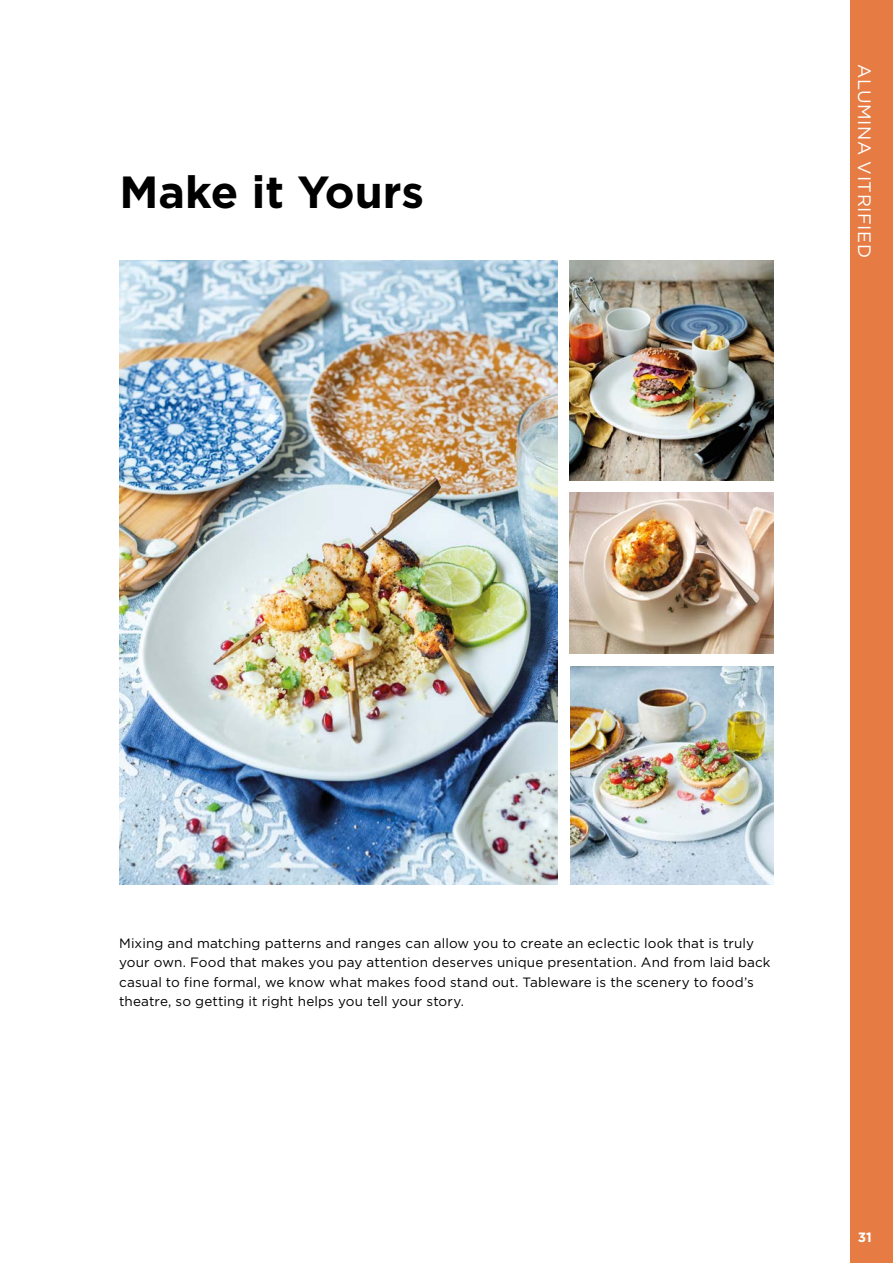
<style>
.page{position:relative;width:893px;height:1263px;background:#fff}
.page>*{position:absolute;margin:0;border:0;box-sizing:border-box;transform-origin:0 0}
.t1{font:700 45px "Gotham";color:#000}
.t2{font:18px "Gotham";letter-spacing:.03em;color:#fff}
.t3{font:13.5px/19.5px "Gotham";letter-spacing:.01em;color:#000}
.t4{font:700 13.5px "Gotham";color:#fff}
</style>
<div class="page">
<img style="left:570px;top:493px;width:203px;height:160px">
<img style="left:119px;top:261px;width:438px;height:623px">
<img style="left:570px;top:261px;width:203px;height:219px">
<img style="left:570px;top:666px;width:204px;height:218px">
<div style="left:850px;top:0;width:43px;height:1263px;background:#e77b44"></div>
<h1 class="t1" style="left:119px;top:166px;width:306px">Make it Yours</h1>
<h2 class="t2" style="left:875px;top:64px;width:195px;rotate:90deg">ALUMINA VITRIFIED</h2>
<p class="t3" style="left:119px;top:933px;width:653px">Mixing and matching patterns and ranges can allow you to create an eclectic look that is truly your own. Food that makes you pay attention deserves unique presentation. And from laid back casual to fine formal, we know what makes food stand out. Tableware is the scenery to food’s theatre, so getting it right helps you tell your story.</p>
<p class="t4" style="left:858px;top:1229px;width:16px">31</p>
</div>
